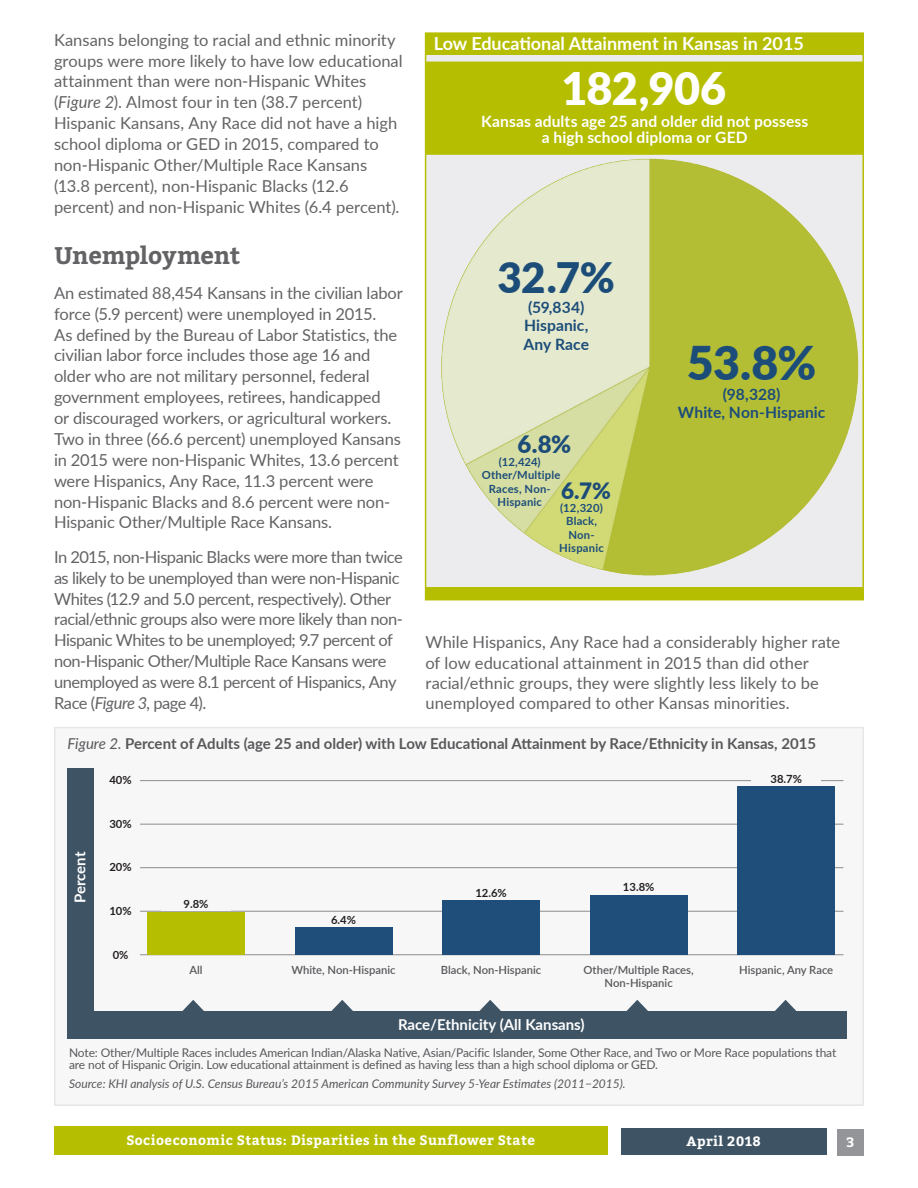
<style>
.page{position:relative;width:918px;height:1188px;background:#fff}
.page>*{position:absolute;margin:0;border:0;box-sizing:border-box;transform-origin:0 0}
._2017_body{font:900 46.5px "Lato";color:#1c4d79}
._2017_body-2{font:900 45px "Lato";letter-spacing:-.015em;color:#fff}
._2017_body-3{font:900 42px "Lato";color:#1c4d79}
.Body_Header_1{font:700 24px "Bitter";letter-spacing:-.015em;color:#636366}
._2017_body-4{font:900 24px "Lato";color:#1c4d79}
._2017_body-5{font:900 22.5px "Lato";color:#1c4d79}
.CPSPullQuote{font:700 18px "Lato";color:#fff}
._2017_body-6{font:16.5px/20.9px "Lato";letter-spacing:-.01em;color:#636366}
._2017_body-7{font:16.5px/20.9px "Lato";letter-spacing:-.03em;color:#636366}
._2017_body-8{font:700 15.6px/15.8px "Lato";letter-spacing:.005em;color:#fff;text-align:center}
._2017_body-9{font:700 15.6px/18.8px "Lato";letter-spacing:.005em;color:#1c4d79;text-align:center}
.CPSPullQuote-2{font:700 15px "Lato";color:#57585a}
.CPSPullQuote-3{font:700 15px "Lato";color:#fff}
.t1{font:700 13.5px "Bitter";letter-spacing:.03em;color:#fff}
.CPSPullQuote-4{font:12px/12px "Lato";letter-spacing:-.01em;color:#57585a}
.CPSPullQuote-5{font:italic 12px "Lato";color:#57585a}
.CPSPullQuote-6{font:600 11.25px/13.5px "Lato";color:#57585a;text-align:center}
._2017_body-10{font:700 11.25px/13.5px "Lato";letter-spacing:.02em;color:#1c4d79;text-align:center}
.t2{font:700 11.25px "Lato";color:#231f20}
.s1{font-style:italic}
.s2{font-weight:400;font-style:italic}
</style>
<div class="page">
<div style="left:837px;top:1129px;width:27px;height:27px;background:#939598"></div>
<div style="left:621px;top:1128px;width:206px;height:27px;background:#3e5364"></div>
<div style="left:54px;top:1126px;width:553px;height:29px;background:#b5be00"></div>
<div style="left:54px;top:727px;width:810px;height:379px;background:#f7f7f8;border:2px solid #e6e7e9"></div>
<hr style="left:140px;top:780px;width:703px;height:1px;background:#231f20">
<hr style="left:140px;top:824px;width:703px;height:1px;background:#231f20">
<hr style="left:140px;top:867px;width:703px;height:1px;background:#231f20">
<hr style="left:140px;top:911px;width:703px;height:1px;background:#231f20">
<hr style="left:140px;top:954px;width:703px;height:1px;background:#231f20">
<div style="left:67px;top:768px;width:27px;height:262px;background:#3e5364"></div>
<svg style="left:183px;top:1000px;width:21px;height:11px"></svg>
<svg style="left:332px;top:1000px;width:21px;height:11px"></svg>
<svg style="left:480px;top:1000px;width:21px;height:11px"></svg>
<svg style="left:627px;top:1000px;width:21px;height:11px"></svg>
<svg style="left:775px;top:1000px;width:21px;height:11px"></svg>
<div style="left:147px;top:912px;width:98px;height:42px;background:#b5be00"></div>
<div style="left:295px;top:927px;width:97px;height:27px;background:#1e4e79"></div>
<div style="left:443px;top:900px;width:97px;height:54px;background:#1e4e79"></div>
<div style="left:738px;top:786px;width:97px;height:168px;background:#1e4e79"></div>
<div style="left:752px;top:774px;width:69px;height:11px;background:#f7f7f8"></div>
<div style="left:590px;top:895px;width:97px;height:59px;background:#1e4e79"></div>
<div style="left:425px;top:32px;width:439px;height:568px;background:#ececee;border:2px solid #b5be00"></div>
<div style="left:426px;top:33px;width:437px;height:22px;background:#b5be00"></div>
<div style="left:426px;top:588px;width:437px;height:11px;background:#b5be00"></div>
<div style="left:425px;top:62px;width:438px;height:93px;background:#b5be00;border:2px solid #b5be00"></div>
<img style="left:441px;top:158px;width:418px;height:418px">
<div style="left:68px;top:1011px;width:779px;height:27px;background:#3e5364"></div>
<p class="_2017_body-6" style="left:54px;top:29px;width:350px">Kansans belonging to racial and ethnic minority groups were more likely to have low educational attainment than were non-Hispanic Whites (<span class="s1">Figure 2</span>). Almost four in ten (38.7 percent)<br>Hispanic Kansans, Any Race did not have a high school diploma or GED in 2015, compared to non-Hispanic Other/Multiple Race Kansans (13.8 percent), non-Hispanic Blacks (12.6 percent) and non-Hispanic Whites (6.4 percent).</p>
<p class="Body_Header_1" style="left:54px;top:237px;width:188px">Unemployment</p>
<p class="_2017_body-6" style="left:54px;top:282px;width:350px">An estimated 88,454 Kansans in the civilian labor force (5.9 percent) were unemployed in 2015.<br>As defined by the Bureau of Labor Statistics, the civilian labor force includes those age 16 and older who are not military personnel, federal government employees, retirees, handicapped<br>or discouraged workers, or agricultural workers.<br>Two in three (66.6 percent) unemployed Kansans in 2015 were non-Hispanic Whites, 13.6 percent were Hispanics, Any Race, 11.3 percent were non-Hispanic Blacks and 8.6 percent were non-Hispanic Other/Multiple Race Kansans.</p>
<p class="_2017_body-7" style="left:54px;top:546px;width:350px">In 2015, non-Hispanic Blacks were more than twice as likely to be unemployed than were non-Hispanic Whites (12.9 and 5.0 percent, respectively). Other racial/ethnic groups also were more likely than non-Hispanic Whites to be unemployed; 9.7 percent of non-Hispanic Other/Multiple Race Kansans were unemployed as were 8.1 percent of Hispanics, Any Race (<span class="s1">Figure 3,</span> page 4).</p>
<p class="CPSPullQuote" style="left:434px;top:30px;width:372px">Low Educational Attainment in Kansas in 2015</p>
<p class="_2017_body-2" style="left:562px;top:55px;width:166px">182,906</p>
<p class="_2017_body-8" style="left:481px;top:113px;width:329px">Kansas adults age 25 and older did not possess a high school diploma or GED</p>
<p class="_2017_body-3" style="left:498px;top:246px;width:119px">32.7%</p>
<p class="_2017_body-9" style="left:523px;top:297px;width:67px">(59,834)<br>Hispanic,<br>Any Race</p>
<p class="_2017_body-4" style="left:518px;top:427px;width:55px">6.8%</p>
<p class="_2017_body-10" style="left:482px;top:455px;width:80px">(12,424)<br>Other/Multiple<br>Races, Non-<br>Hispanic</p>
<p class="_2017_body-5" style="left:561px;top:474px;width:51px">6.7%</p>
<p class="_2017_body-10" style="left:559px;top:501px;width:46px">(12,320)<br>Black,<br>Non-<br>Hispanic</p>
<p class="_2017_body" style="left:687px;top:328px;width:131px">53.8%</p>
<p class="_2017_body-9" style="left:678px;top:384px;width:149px">(98,328)<br>White, Non-Hispanic</p>
<p class="_2017_body-6" style="left:426px;top:632px;width:416px;line-height:20.2px">While Hispanics, Any Race had a considerably higher rate of low educational attainment in 2015 than did other racial/ethnic groups, they were slightly less likely to be unemployed compared to other Kansas minorities.</p>
<p class="CPSPullQuote-2" style="left:67px;top:733px;width:750px"><span class="s2">Figure 2.</span> Percent of Adults (age 25 and older) with Low Educational Attainment by Race/Ethnicity in Kansas, 2015</p>
<p class="CPSPullQuote-3" style="left:69px;top:903px;width:53px;rotate:-90deg">Percent</p>
<p class="t2" style="left:109px;top:772px;width:24px">40%</p>
<p class="t2" style="left:109px;top:815px;width:24px">30%</p>
<p class="t2" style="left:109px;top:859px;width:24px">20%</p>
<p class="t2" style="left:109px;top:903px;width:24px">10%</p>
<p class="t2" style="left:113px;top:946px;width:17px">0%</p>
<p class="t2" style="left:183px;top:896px;width:26px">9.8%</p>
<p class="CPSPullQuote-6" style="left:189px;top:962px;width:15px">All</p>
<p class="t2" style="left:331px;top:911px;width:26px">6.4%</p>
<p class="CPSPullQuote-6" style="left:291px;top:962px;width:106px">White, Non-Hispanic</p>
<p class="t2" style="left:475px;top:884px;width:33px">12.6%</p>
<p class="CPSPullQuote-6" style="left:441px;top:962px;width:102px">Black, Non-Hispanic</p>
<p class="t2" style="left:623px;top:879px;width:33px">13.8%</p>
<p class="CPSPullQuote-6" style="left:584px;top:962px;width:112px">Other/Multiple Races,<br>Non-Hispanic</p>
<p class="CPSPullQuote-3" style="left:398px;top:1014px;width:188px">Race/Ethnicity (All Kansans)</p>
<p class="t2" style="left:771px;top:771px;width:33px">38.7%</p>
<p class="CPSPullQuote-6" style="left:739px;top:962px;width:95px">Hispanic, Any Race</p>
<p class="CPSPullQuote-4" style="left:69px;top:1046px;width:769px">Note: Other/Multiple Races includes American Indian/Alaska Native, Asian/Pacific Islander, Some Other Race, and Two or More Race populations that are not of Hispanic Origin. Low educational attainment is defined as having less than a high school diploma or GED.</p>
<p class="CPSPullQuote-5" style="left:69px;top:1075px;width:558px">Source: KHI analysis of U.S. Census Bureau’s 2015 American Community Survey 5-Year Estimates (2011−2015).</p>
<p class="t1" style="left:126px;top:1130px;width:410px">Socioeconomic Status: Disparities in the Sunflower State</p>
<p class="t1" style="left:687px;top:1131px;width:76px">April 2018</p>
<p class="t1" style="left:847px;top:1132px;width:9px">3</p>
</div>
